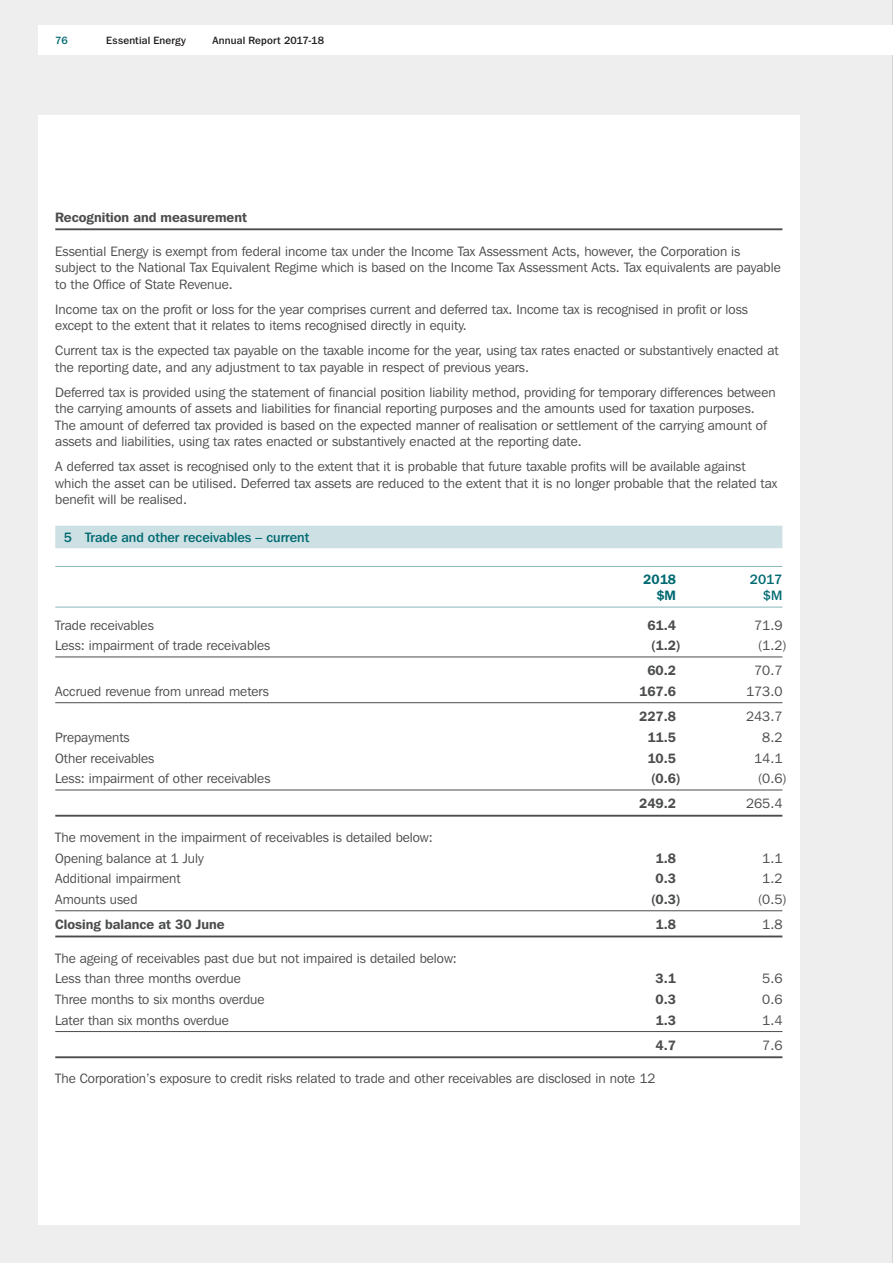
<style>
.page{position:relative;width:893px;height:1263px;background:#eeeeef}
.page>*{position:absolute;margin:0;border:0;box-sizing:border-box;transform-origin:0 0}
.Body_Text{font:13.5px/16.5px "Franklin Gothic IT Cby BT";color:#4b4c4d}
.F_Table_Text{font:13.5px "Franklin Gothic IT Cby BT";color:#4b4c4d}
.F_Line_Line__2{font:13.5px "Franklin Gothic IT Cby BT";color:#4b4c4d}
.F_Thick_Line__4{font:600 13.5px "Franklin Gothic IT Cby BT";color:#4b4c4d}
.H1_Notes__6{font:500 13.5px "Franklin Gothic IT Cby BT";color:#006a71}
.F_Table_Text-2{font:600 13.5px "Franklin Gothic IT Cby BT";color:#4b4c4d}
.F_Line_Line__2-2{font:600 13.5px "Franklin Gothic IT Cby BT";color:#4b4c4d}
.F_Thick_Line__4-2{font:13.5px "Franklin Gothic IT Cby BT";color:#4b4c4d}
.F_Table_Headings{font:600 13.5px "Franklin Gothic IT Cby BT";color:#006a71}
.F_Table_Headings-2{font:500 13.5px "Franklin Gothic IT Cby BT";color:#006a71}
.t1{font:500 10.5px "Franklin Gothic IT Cby BT";letter-spacing:.015em;color:#231f20}
.t2{font:500 10.5px "Franklin Gothic IT Cby BT";color:#006a71}
</style>
<div class="page">
<hr style="left:892px;top:0;width:1px;height:1263px;background:#bcbdc0">
<div style="left:38px;top:26px;width:855px;height:29px;background:#fff"></div>
<div style="left:38px;top:115px;width:761px;height:1110px;background:#fff"></div>
<hr style="left:55px;top:228px;width:727px;height:2px;background:#4b4c4d">
<div style="left:55px;top:526px;width:727px;height:22px;background:#cde0e3"></div>
<hr style="left:55px;top:566px;width:727px;height:1px;background:#88b6bb">
<hr style="left:55px;top:607px;width:727px;height:1px;background:#88b6bb">
<hr style="left:55px;top:657px;width:727px;height:1px;background:#4b4c4d">
<hr style="left:55px;top:702px;width:727px;height:1px;background:#4b4c4d">
<hr style="left:55px;top:790px;width:727px;height:1px;background:#4b4c4d">
<hr style="left:55px;top:815px;width:727px;height:2px;background:#4b4c4d">
<hr style="left:55px;top:910px;width:727px;height:1px;background:#4b4c4d">
<hr style="left:55px;top:935px;width:727px;height:2px;background:#4b4c4d">
<hr style="left:55px;top:1031px;width:727px;height:1px;background:#4b4c4d">
<hr style="left:55px;top:1056px;width:727px;height:2px;background:#4b4c4d">
<p class="t2" style="left:55px;top:34px;width:14px">76</p>
<p class="t1" style="left:106px;top:34px;width:81px">Essential Energy</p>
<p class="t1" style="left:213px;top:34px;width:113px">Annual Report 2017-18</p>
<p class="F_Thick_Line__4" style="left:55px;top:209px;width:193px">Recognition and measurement</p>
<p class="Body_Text" style="left:55px;top:242px;width:727px">Essential Energy is exempt from federal income tax under the Income Tax Assessment Acts, however, the Corporation is subject to the National Tax Equivalent Regime which is based on the Income Tax Assessment Acts. Tax equivalents are payable to the Office of State Revenue.</p>
<p class="Body_Text" style="left:55px;top:300px;width:694px">Income tax on the profit or loss for the year comprises current and deferred tax. Income tax is recognised in profit or loss except to the extent that it relates to items recognised directly in equity.</p>
<p class="Body_Text" style="left:55px;top:342px;width:725px">Current tax is the expected tax payable on the taxable income for the year, using tax rates enacted or substantively enacted at the reporting date, and any adjustment to tax payable in respect of previous years.</p>
<p class="Body_Text" style="left:55px;top:383px;width:722px">Deferred tax is provided using the statement of financial position liability method, providing for temporary differences between the carrying amounts of assets and liabilities for financial reporting purposes and the amounts used for taxation purposes.<br>The amount of deferred tax provided is based on the expected manner of realisation or settlement of the carrying amount of assets and liabilities, using tax rates enacted or substantively enacted at the reporting date.</p>
<p class="Body_Text" style="left:55px;top:458px;width:723px">A deferred tax asset is recognised only to the extent that it is probable that future taxable profits will be available against which the asset can be utilised. Deferred tax assets are reduced to the extent that it is no longer probable that the related tax benefit will be realised.</p>
<p class="H1_Notes__6" style="left:64px;top:529px;width:247px">5 Trade and other receivables – current</p>
<p class="F_Table_Headings" style="left:643px;top:571px;width:34px">2018</p>
<p class="F_Table_Headings-2" style="left:750px;top:571px;width:34px">2017</p>
<p class="F_Table_Headings" style="left:656px;top:587px;width:21px">$M</p>
<p class="F_Table_Headings-2" style="left:763px;top:587px;width:21px">$M</p>
<p class="F_Table_Text" style="left:55px;top:617px;width:100px">Trade receivables</p>
<p class="F_Table_Text-2" style="left:647px;top:616px;width:30px">61.4</p>
<p class="F_Table_Text" style="left:754px;top:617px;width:30px">71.9</p>
<p class="F_Line_Line__2" style="left:55px;top:637px;width:217px">Less: impairment of trade receivables</p>
<p class="F_Line_Line__2-2" style="left:651px;top:637px;width:31px">(1.2)</p>
<p class="F_Line_Line__2" style="left:758px;top:637px;width:30px">(1.2)</p>
<p class="F_Table_Text-2" style="left:647px;top:662px;width:30px">60.2</p>
<p class="F_Table_Text" style="left:754px;top:662px;width:30px">70.7</p>
<p class="F_Line_Line__2" style="left:55px;top:683px;width:215px">Accrued revenue from unread meters</p>
<p class="F_Line_Line__2-2" style="left:639px;top:683px;width:38px">167.6</p>
<p class="F_Line_Line__2" style="left:746px;top:683px;width:38px">173.0</p>
<p class="F_Table_Text-2" style="left:639px;top:708px;width:38px">227.8</p>
<p class="F_Table_Text" style="left:746px;top:708px;width:38px">243.7</p>
<p class="F_Table_Text" style="left:55px;top:729px;width:76px">Prepayments</p>
<p class="F_Table_Text-2" style="left:647px;top:729px;width:30px">11.5</p>
<p class="F_Table_Text" style="left:762px;top:729px;width:22px">8.2</p>
<p class="F_Table_Text" style="left:55px;top:750px;width:101px">Other receivables</p>
<p class="F_Table_Text-2" style="left:647px;top:749px;width:30px">10.5</p>
<p class="F_Table_Text" style="left:754px;top:750px;width:30px">14.1</p>
<p class="F_Line_Line__2" style="left:55px;top:770px;width:217px">Less: impairment of other receivables</p>
<p class="F_Line_Line__2-2" style="left:651px;top:770px;width:31px">(0.6)</p>
<p class="F_Line_Line__2" style="left:758px;top:770px;width:30px">(0.6)</p>
<p class="F_Thick_Line__4" style="left:639px;top:795px;width:38px">249.2</p>
<p class="F_Thick_Line__4-2" style="left:746px;top:795px;width:38px">265.4</p>
<p class="F_Table_Text" style="left:55px;top:829px;width:379px">The movement in the impairment of receivables is detailed below:</p>
<p class="F_Table_Text" style="left:55px;top:850px;width:150px">Opening balance at 1 July</p>
<p class="F_Table_Text-2" style="left:656px;top:849px;width:22px">1.8</p>
<p class="F_Table_Text" style="left:762px;top:850px;width:22px">1.1</p>
<p class="F_Table_Text" style="left:55px;top:870px;width:127px">Additional impairment</p>
<p class="F_Table_Text-2" style="left:656px;top:870px;width:22px">0.3</p>
<p class="F_Table_Text" style="left:762px;top:870px;width:22px">1.2</p>
<p class="F_Line_Line__2" style="left:55px;top:891px;width:84px">Amounts used</p>
<p class="F_Line_Line__2-2" style="left:651px;top:891px;width:31px">(0.3)</p>
<p class="F_Line_Line__2" style="left:758px;top:891px;width:30px">(0.5)</p>
<p class="F_Thick_Line__4" style="left:55px;top:916px;width:171px">Closing balance at 30 June</p>
<p class="F_Thick_Line__4" style="left:656px;top:916px;width:22px">1.8</p>
<p class="F_Thick_Line__4-2" style="left:762px;top:916px;width:22px">1.8</p>
<p class="F_Table_Text" style="left:55px;top:950px;width:403px">The ageing of receivables past due but not impaired is detailed below:</p>
<p class="F_Table_Text" style="left:55px;top:970px;width:187px">Less than three months overdue</p>
<p class="F_Table_Text-2" style="left:656px;top:970px;width:22px">3.1</p>
<p class="F_Table_Text" style="left:762px;top:970px;width:22px">5.6</p>
<p class="F_Table_Text" style="left:55px;top:991px;width:211px">Three months to six months overdue</p>
<p class="F_Table_Text-2" style="left:656px;top:991px;width:22px">0.3</p>
<p class="F_Table_Text" style="left:762px;top:991px;width:22px">0.6</p>
<p class="F_Line_Line__2" style="left:55px;top:1012px;width:175px">Later than six months overdue</p>
<p class="F_Line_Line__2-2" style="left:656px;top:1012px;width:22px">1.3</p>
<p class="F_Line_Line__2" style="left:762px;top:1012px;width:22px">1.4</p>
<p class="F_Thick_Line__4" style="left:656px;top:1037px;width:22px">4.7</p>
<p class="F_Thick_Line__4-2" style="left:762px;top:1037px;width:22px">7.6</p>
<p class="Body_Text" style="left:55px;top:1070px;width:602px">The Corporation’s exposure to credit risks related to trade and other receivables are disclosed in note 12</p>
</div>
